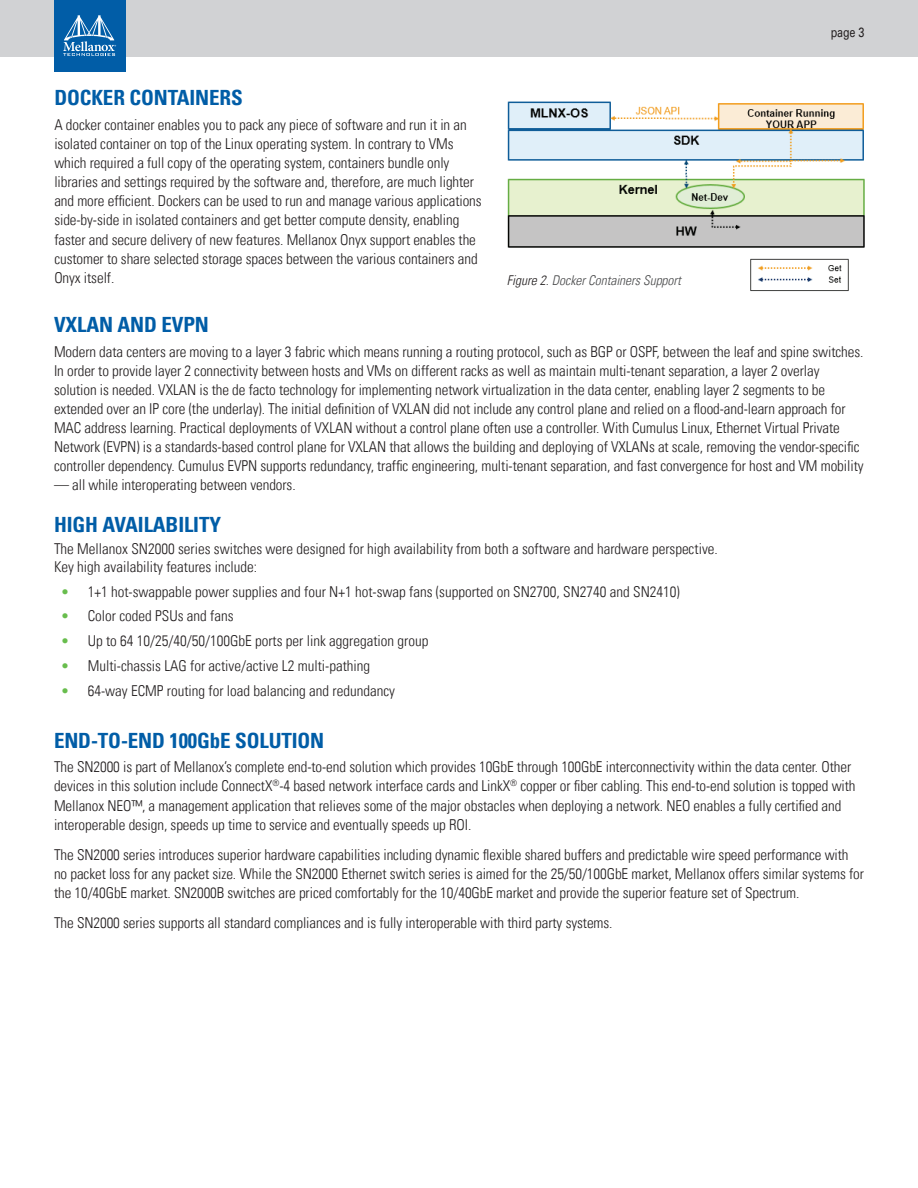
<style>
.page{position:relative;width:918px;height:1188px;background:#fff}
.page>*{position:absolute;margin:0;border:0;box-sizing:border-box;transform-origin:0 0}
.t1{font:700 condensed 21px "Univers LT";letter-spacing:-.005em;color:#015da7}
.t2{font:300 condensed 15px/19.2px "Univers LT";letter-spacing:-.005em;color:#231f20}
.t3{font:italic 300 condensed 13.5px "Univers LT";letter-spacing:-.005em;color:#4b4c4d}
.t4{font:13.5px "Univers";color:#231f20;scale:.8 1}
.s1{font-size:14.25px;color:#68bd4d}
.s2{color:#231f20}
</style>
<div class="page">
<div style="left:0;top:0;width:918px;height:56px;background:#d1d2d4"></div>
<div style="left:54px;top:0;width:71px;height:71px;background:#015da7"></div>
<svg style="left:63px;top:15px;width:53px;height:41px"></svg>
<img style="left:507px;top:101px;width:358px;height:147px">
<img style="left:750px;top:258px;width:99px;height:34px">
<p class="t4" style="left:831px;top:24px;width:44px">page 3</p>
<h1 class="t1" style="left:54px;top:85px;width:190px">DOCKER CONTAINERS</h1>
<p class="t2" style="left:54px;top:115px;width:429px">A docker container enables you to pack any piece of software and run it in an isolated container on top of the Linux operating system. In contrary to VMs which required a full copy of the operating system, containers bundle only libraries and settings required by the software and, therefore, are much lighter and more efficient. Dockers can be used to run and manage various applications side-by-side in isolated containers and get better compute density, enabling faster and secure delivery of new features. Mellanox Onyx support enables the customer to share selected storage spaces between the various containers and Onyx itself.</p>
<h1 class="t1" style="left:54px;top:312px;width:157px">VXLAN AND EVPN</h1>
<p class="t2" style="left:54px;top:342px;width:811px">Modern data centers are moving to a layer 3 fabric which means running a routing protocol, such as BGP or OSPF, between the leaf and spine switches.<br>In order to provide layer 2 connectivity between hosts and VMs on different racks as well as maintain multi-tenant separation, a layer 2 overlay solution is needed. VXLAN is the de facto technology for implementing network virtualization in the data center, enabling layer 2 segments to be extended over an IP core (the underlay). The initial definition of VXLAN did not include any control plane and relied on a flood-and-learn approach for MAC address learning. Practical deployments of VXLAN without a control plane often use a controller. With Cumulus Linux, Ethernet Virtual Private Network (EVPN) is a standards-based control plane for VXLAN that allows the building and deploying of VXLANs at scale, removing the vendor-specific controller dependency. Cumulus EVPN supports redundancy, traffic engineering, multi-tenant separation, and fast convergence for host and VM mobility</p>
<p class="t2" style="left:54px;top:476px;width:243px">— all while interoperating between vendors.</p>
<h1 class="t1" style="left:54px;top:511px;width:169px">HIGH AVAILABILITY</h1>
<p class="t2" style="left:54px;top:540px;width:665px;line-height:18px">The Mellanox SN2000 series switches were designed for high availability from both a software and hardware perspective.<br>Key high availability features include:</p>
<p class="t2" style="left:61px;top:582px;width:621px"><span class="s1">•</span> 1+1 hot-swappable power supplies and four N+1 hot-swap fans (supported on SN2700, SN2740 and SN2410)</p>
<p class="t2" style="left:61px;top:607px;width:174px"><span class="s1">•</span> Color coded PSUs and fans</p>
<p class="t2" style="left:61px;top:631px;width:369px"><span class="s1">•</span> Up to 64 10/25/40/50/100GbE ports per link aggregation group</p>
<p class="t2" style="left:61px;top:656px;width:311px"><span class="s1">•</span> Multi-chassis LAG for active/active L2 multi-pathing</p>
<p class="t2" style="left:61px;top:681px;width:336px"><span class="s1">•</span> 64-way ECMP routing for load balancing and redundancy</p>
<h1 class="t1" style="left:54px;top:727px;width:272px">END-TO-END 100GbE SOLUTION</h1>
<p class="t2" style="left:54px;top:757px;width:803px">The SN2000 is part of Mellanox’s complete end-to-end solution which provides 10GbE through 100GbE interconnectivity within the data center. Other devices in this solution include ConnectX<sup>®</sup>-4 based network interface cards and LinkX<sup>®</sup> copper or fiber cabling. This end-to-end solution is topped with Mellanox NEO™, a management application that relieves some of the major obstacles when deploying a network. NEO enables a fully certified and interoperable design, speeds up time to service and eventually speeds up ROI.</p>
<p class="t2" style="left:54px;top:845px;width:812px">The SN2000 series introduces superior hardware capabilities including dynamic flexible shared buffers and predictable wire speed performance with no packet loss for any packet size. While the SN2000 Ethernet switch series is aimed for the 25/50/100GbE market, Mellanox offers similar systems for the 10/40GbE market. SN2000B switches are priced comfortably for the 10/40GbE market and provide the superior feature set of Spectrum.</p>
<p class="t2" style="left:54px;top:913px;width:560px">The SN2000 series supports all standard compliances and is fully interoperable with third party systems.</p>
<p class="t3" style="left:507px;top:272px;width:176px"><span class="s2">Figure 2.</span> Docker Containers Support</p>
</div>
